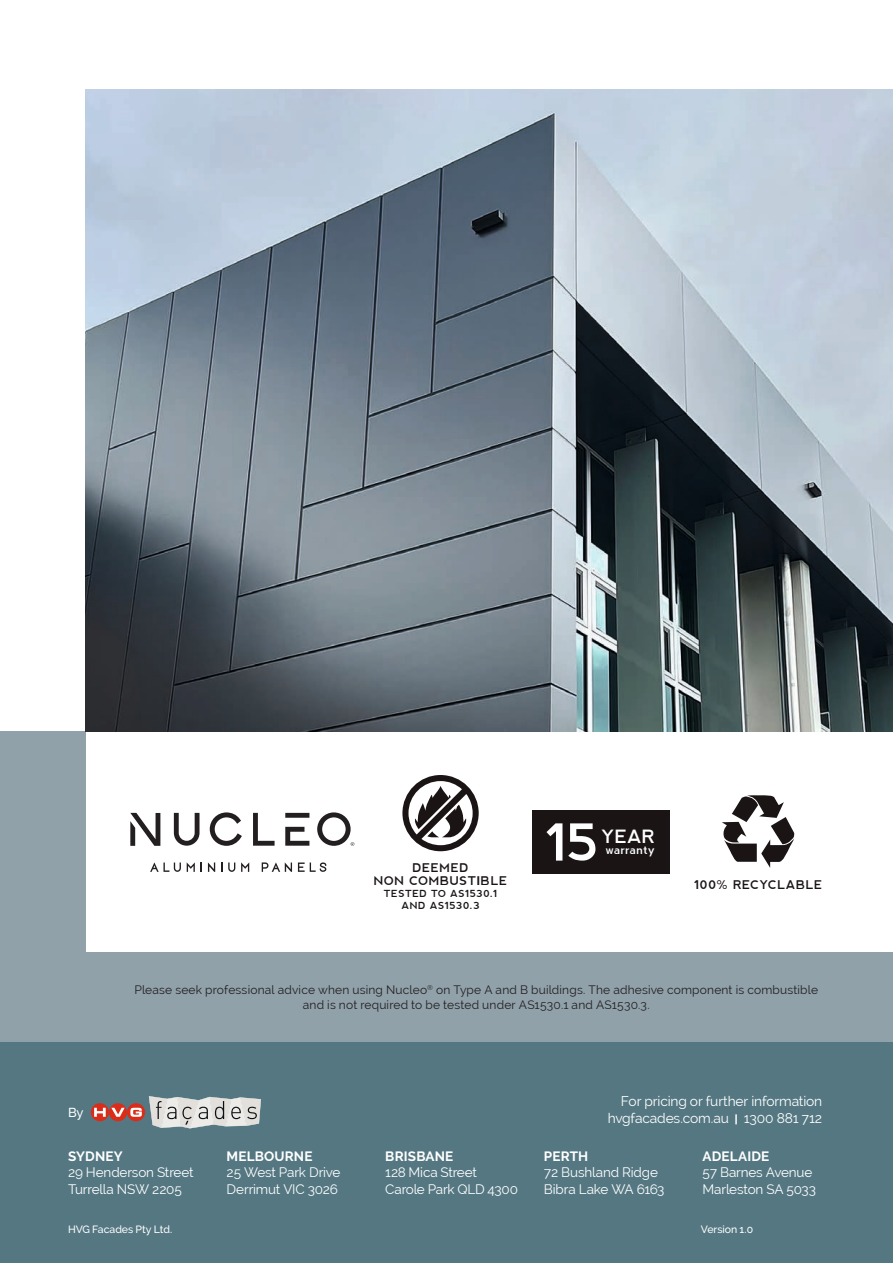
<style>
.page{position:relative;width:893px;height:1263px;background:#fff}
.page>*{position:absolute;margin:0;border:0;box-sizing:border-box;transform-origin:0 0}
.t1{font:50.85px "Signia Pro";color:#fff}
.t2{font:18.3px "Signia Pro";color:#fff}
.t3{font:13.8px/17.5px "Raleway";letter-spacing:-.01em;color:#fff;text-align:right}
.t4{font:13.5px/16.5px "Raleway";letter-spacing:-.01em;color:#fff}
.t5{font:700 13.5px "Raleway";letter-spacing:.015em;color:#fff}
.t6{font:500 12.9px "Raleway";color:#fff}
.t7{font:12px/14.4px "Raleway";letter-spacing:.015em;color:#231f20;text-align:center}
.t8{font:12px/13.5px "Signia Pro";letter-spacing:.04em;color:#1a1415;text-align:center}
.t9{font:11.55px "Signia Pro";letter-spacing:.02em;color:#fff}
.t10{font:500 10.5px "Raleway";letter-spacing:-.005em;color:#fff}
.t11{font:9.75px/12px "Signia Pro";letter-spacing:.045em;color:#1a1415;text-align:center}
.s1{font-weight:800;font-size:11.1px}
</style>
<div class="page">
<div style="left:0;top:1038px;width:893px;height:225px;background:#547782"></div>
<div style="left:0;top:731px;width:85px;height:311px;background:#90a1aa"></div>
<img style="left:85px;top:89px;width:808px;height:642px">
<svg style="left:402px;top:775px;width:77px;height:76px"></svg>
<svg style="left:722px;top:795px;width:72px;height:73px"></svg>
<div style="left:532px;top:810px;width:138px;height:64px;background:#1a1415"></div>
<div style="left:0;top:952px;width:893px;height:90px;background:#90a1aa"></div>
<svg style="left:174px;top:813px;width:26px;height:33px"></svg>
<svg style="left:210px;top:812px;width:32px;height:34px"></svg>
<svg style="left:253px;top:813px;width:22px;height:33px"></svg>
<svg style="left:285px;top:813px;width:24px;height:33px"></svg>
<svg style="left:130px;top:813px;width:30px;height:33px"></svg>
<svg style="left:150px;top:862px;width:31px;height:10px"></svg>
<svg style="left:187px;top:862px;width:8px;height:10px"></svg>
<svg style="left:208px;top:862px;width:7px;height:10px"></svg>
<svg style="left:228px;top:862px;width:7px;height:10px"></svg>
<svg style="left:241px;top:862px;width:8px;height:10px"></svg>
<svg style="left:262px;top:862px;width:30px;height:10px"></svg>
<svg style="left:298px;top:862px;width:28px;height:10px"></svg>
<svg style="left:317px;top:812px;width:37px;height:34px"></svg>
<svg style="left:91px;top:1096px;width:170px;height:32px"></svg>
<p class="t8" style="left:374px;top:860px;width:135px">DEEMED<br>NON COMBUSTIBLE</p>
<p class="t11" style="left:384px;top:887px;width:115px">TESTED TO AS1530.1<br>AND AS1530.3</p>
<h1 class="t1" style="left:544px;top:813px;width:56px">15</h1>
<h2 class="t2" style="left:601px;top:826px;width:55px">YEAR</h2>
<p class="t9" style="left:606px;top:843px;width:51px">warranty</p>
<p class="t8" style="left:694px;top:878px;width:130px">100% RECYCLABLE</p>
<p class="t6" style="left:68px;top:1105px;width:17px">By</p>
<p class="t7" style="left:134px;top:983px;width:685px">Please seek professional advice when using Nucleo<sup>®</sup> on Type A and B buildings. The adhesive component is combustible and is not required to be tested under AS1530.1 and AS1530.3.</p>
<p class="t3" style="left:608px;top:1092px;width:216px">For pricing or further information hvgfacades.com.au <span class="s1">|</span> 1300 881 712</p>
<p class="t5" style="left:68px;top:1148px;width:56px">SYDNEY</p>
<p class="t4" style="left:68px;top:1164px;width:127px">29 Henderson Street<br>Turrella NSW 2205</p>
<p class="t5" style="left:227px;top:1148px;width:87px">MELBOURNE</p>
<p class="t4" style="left:227px;top:1164px;width:115px">25 West Park Drive<br>Derrimut VIC 3026</p>
<p class="t5" style="left:385px;top:1148px;width:70px">BRISBANE</p>
<p class="t4" style="left:385px;top:1164px;width:134px">128 Mica Street<br>Carole Park QLD 4300</p>
<p class="t5" style="left:544px;top:1148px;width:46px">PERTH</p>
<p class="t4" style="left:544px;top:1164px;width:122px">72 Bushland Ridge<br>Bibra Lake WA 6163</p>
<p class="t5" style="left:702px;top:1148px;width:68px">ADELAIDE</p>
<p class="t4" style="left:702px;top:1164px;width:115px">57 Barnes Avenue<br>Marleston SA 5033</p>
<p class="t10" style="left:68px;top:1223px;width:106px">HVG Facades Pty Ltd.</p>
<p class="t10" style="left:701px;top:1223px;width:54px">Version 1.0</p>
</div>
